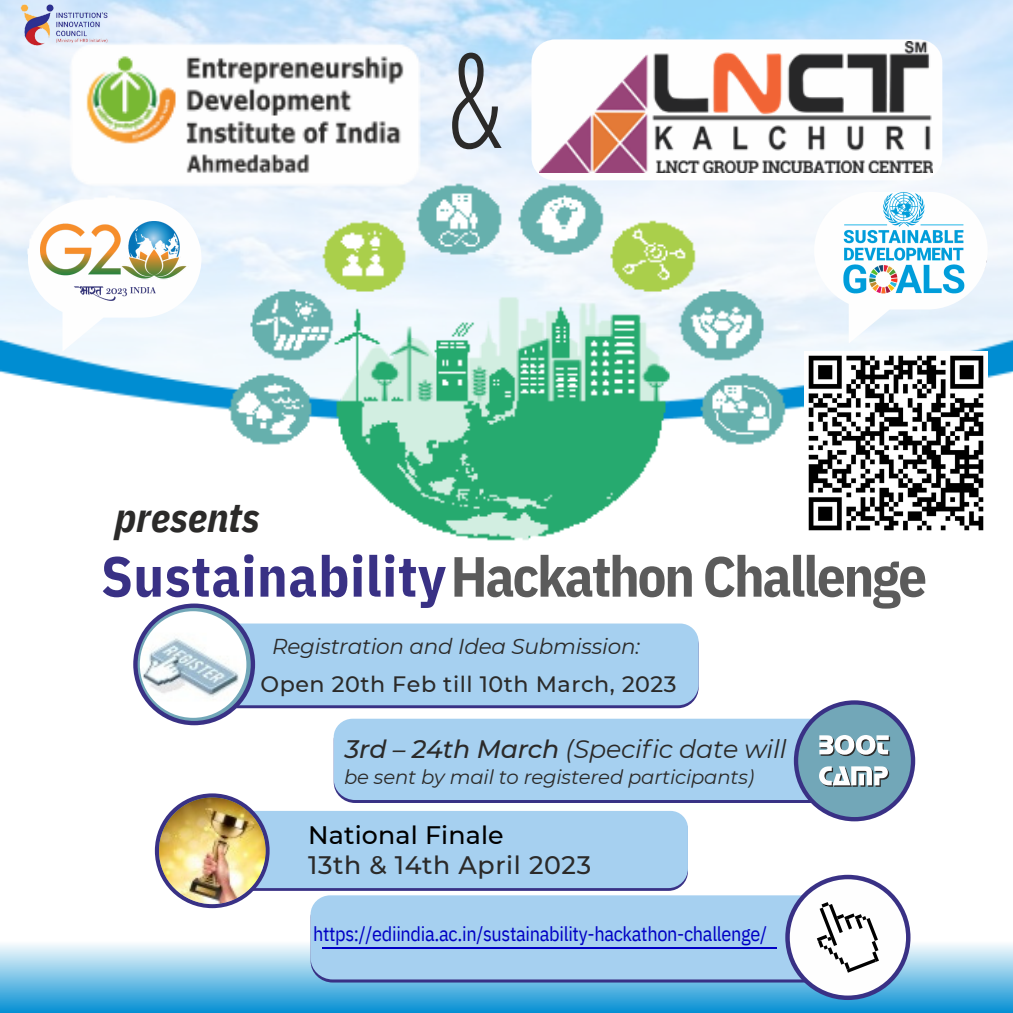
<style>
.page{position:relative;width:1013px;height:1013px;background:#fff}
.page>*{position:absolute;margin:0;border:0;box-sizing:border-box;transform-origin:0 0}
.t1{font:300 131.62px "Open Sans Condensed";color:#2b2a29}
.t2{font:700 56.5px "IBM Plex Sans Cond";letter-spacing:-.035em;color:#5b5b5b}
.t3{font:italic 700 40.25px "IBM Plex Sans Cond";color:#2b2a29}
.t4{font:italic 25.25px "Montserrat";letter-spacing:-.01em;color:#2b2a29}
.t5{font:500 25.25px "Montserrat";letter-spacing:.025em;color:#2b2a29}
.t6{font:500 25.25px "Montserrat";letter-spacing:.005em;color:#000}
.t7{font:500 22.25px "Montserrat";letter-spacing:.025em;color:#2b2a29}
.t8{font:italic 21.5px "Montserrat";letter-spacing:-.01em;color:#2b2a29}
.t9{font:20.12px "IBM Plex Sans Cond";letter-spacing:-.015em;color:#0000c4}
.t10{font:italic 19.62px "Montserrat";letter-spacing:-.01em;color:#2b2a29}
.s1{color:#393185}
.s2{font-weight:500}
</style>
<div class="page">
<div style="left:0;top:941px;width:1012px;height:71px;background:linear-gradient(to bottom,#fdfdfe,#0891d3)"></div>
<img style="left:0;top:0;width:1012px;height:541px">
<svg style="left:237px;top:705px;width:452px;height:3px"></svg>
<div style="left:240px;top:623px;width:458px;height:82px;background:#a6d0f0"></div>
<svg style="left:133px;top:603px;width:122px;height:122px;background:#443f8c"></svg>
<svg style="left:138px;top:608px;width:113px;height:113px"></svg>
<div style="left:254px;top:811px;width:434px;height:79px;background:#a6d0f0"></div>
<img style="left:140px;top:611px;width:106px;height:106px;border-radius:50%">
<svg style="left:155px;top:793px;width:114px;height:115px"></svg>
<img style="left:159px;top:797px;width:106px;height:107px;border-radius:50%">
<div style="left:531px;top:40px;width:411px;height:140px;background:#fefefe;border-radius:23px"></div>
<svg style="left:344px;top:800px;width:466px;height:3px"></svg>
<div style="left:334px;top:718px;width:476px;height:82px;background:#a6d0f0"></div>
<svg style="left:793px;top:700px;width:122px;height:121px;background:#46448f"></svg>
<div style="left:798px;top:704px;width:112px;height:113px;background:#72a7b8;border-radius:50%"></div>
<svg style="left:819px;top:735px;width:71px;height:51px"></svg>
<svg style="left:311px;top:979px;width:492px;height:3px"></svg>
<div style="left:310px;top:895px;width:490px;height:84px;background:#a6d0f0"></div>
<svg style="left:785px;top:874px;width:125px;height:126px;background:#4a4591"></svg>
<div style="left:789px;top:879px;width:117px;height:116px;background:#fefefe;border-radius:50%"></div>
<svg style="left:816px;top:902px;width:63px;height:70px"></svg>
<hr style="left:322px;top:947px;width:454px;height:1px;background:#0000c4">
<img style="left:51px;top:22px;width:391px;height:184px">
<svg style="left:28px;top:200px;width:173px;height:117px"></svg>
<svg style="left:814px;top:192px;width:173px;height:117px"></svg>
<img style="left:838px;top:188px;width:131px;height:112px">
<img style="left:41px;top:221px;width:147px;height:79px">
<img style="left:539px;top:41px;width:393px;height:132px">
<img style="left:804px;top:352px;width:183px;height:182px">
<img style="left:14px;top:0;width:101px;height:45px">
<h3 class="t3" style="left:115px;top:490px;width:147px">presents</h3>
<h1 class="t1" style="left:448px;top:7px;width:55px">&amp;</h1>
<h2 class="t2" style="left:101px;top:538px;width:827px"><span class="s1">Sustainability</span>Hackathon Challenge</h2>
<p class="t8" style="left:272px;top:633px;width:369px">Registration and Idea Submission:</p>
<p class="t7" style="left:260px;top:670px;width:417px">Open 20th Feb till 10th March, 2023</p>
<p class="t4" style="left:345px;top:733px;width:443px"><span class="s2">3rd – 24th March</span> (Specific date will</p>
<p class="t10" style="left:344px;top:764px;width:411px">be sent by mail to registered participants)</p>
<p class="t6" style="left:308px;top:819px;width:197px">National Finale</p>
<p class="t5" style="left:308px;top:850px;width:284px">13th &amp; 14th April 2023</p>
<p class="t9" style="left:313px;top:920px;width:455px">https://ediindia.ac.in/sustainability-hackathon-challenge/</p>
</div>
